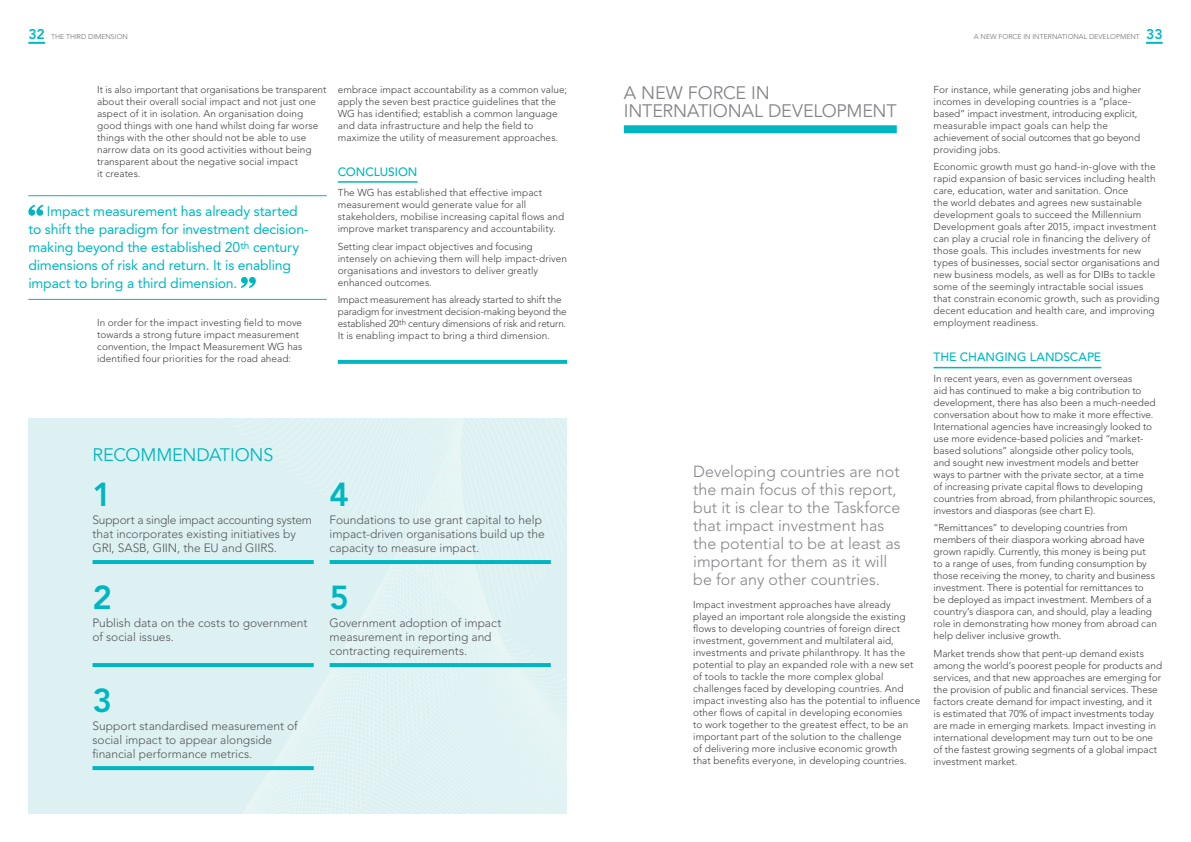
<style>
.page{position:relative;width:1191px;height:842px;background:#fff}
.page>*{position:absolute;margin:0;border:0;box-sizing:border-box;transform-origin:0 0}
.t1{font:800 33px "Avenir";color:#00b7c1}
.t2{font:18px/18px "Avenir";letter-spacing:-.01em;color:#838588}
.t3{font:18px "Avenir";letter-spacing:-.01em;color:#00b7c1}
.t4{font:300 16px/18px "Avenir LT Std";color:#838588}
.t5{font:14px/18px "Avenir";letter-spacing:-.01em;color:#00b7c1}
.t6{font:300 12px/14px "Avenir";letter-spacing:-.005em;color:#565659}
.t7{font:500 12px "Avenir";letter-spacing:-.005em;color:#00b7c1}
.t8{font:300 10px/12px "Avenir";letter-spacing:.005em;color:#414042}
.t9{font:300 7px "Avenir";color:#6d6e71}
.s1{font-weight:800;font-size:14px;color:#00b7c1}
.s2{font-family:"Avenir LT Std"}
</style>
<div class="page">
<svg style="left:1146px;top:42px;width:16px;height:2px"></svg>
<svg style="left:28px;top:42px;width:17px;height:2px"></svg>
<div style="left:28px;top:418px;width:539px;height:396px;background:#ddf1f2"></div>
<hr style="left:338px;top:181px;width:79px;height:2px;background:#00b7c1">
<svg style="left:338px;top:360px;width:229px;height:4px"></svg>
<hr style="left:28px;top:195px;width:299px;height:1px;background:#00b7c1">
<hr style="left:28px;top:299px;width:299px;height:1px;background:#00b7c1">
<svg style="left:28px;top:205px;width:15px;height:11px"></svg>
<svg style="left:241px;top:277px;width:15px;height:11px"></svg>
<hr style="left:330px;top:560px;width:221px;height:4px;background:#00b7c1">
<svg style="left:330px;top:663px;width:221px;height:4px"></svg>
<hr style="left:93px;top:560px;width:221px;height:4px;background:#00b7c1">
<svg style="left:93px;top:663px;width:221px;height:4px"></svg>
<svg style="left:93px;top:766px;width:221px;height:4px"></svg>
<hr style="left:933px;top:367px;width:168px;height:1px;background:#00b7c1">
<div style="left:624px;top:125px;width:272px;height:8px;background:#00b7c1"></div>
<p class="t9" style="left:28px;top:32px;width:101px"><span class="s1">32</span> THE THIRD DIMENSION</p>
<p class="t9" style="left:974px;top:32px;width:190px">A NEW FORCE IN INTERNATIONAL DEVELOPMENT <span class="s1">33</span></p>
<p class="t8" style="left:97px;top:83px;width:231px">It is also important that organisations be transparent about their overall social impact and not just one aspect of it in isolation. An organisation doing good things with one hand whilst doing far worse things with the other should not be able to use narrow data on its good activities without being transparent about the negative social impact<br>it creates.</p>
<h3 class="t5" style="left:28px;top:202px;width:282px;text-indent:19px">Impact measurement has already started to shift the paradigm for investment decision&shy;making beyond the established 20<sup>th</sup> century dimensions of risk and return. It is enabling impact to bring a third dimension.</h3>
<p class="t8" style="left:97px;top:317px;width:207px">In order for the impact investing field to move towards a strong future impact measurement convention, the Impact Measurement WG has identified four priorities for the road ahead:</p>
<p class="t8" style="left:338px;top:83px;width:231px">embrace impact accountability as a common value; apply the seven best practice guidelines that the WG has identified; establish a common language and data infrastructure and help the field to maximize the utility of measurement approaches.</p>
<p class="t7" style="left:338px;top:164px;width:81px">CONCLUSION</p>
<p class="t8" style="left:338px;top:187px;width:228px">The WG has established that effective impact measurement would generate value for all stakeholders, mobilise increasing capital flows and improve market transparency and accountability.</p>
<p class="t8" style="left:338px;top:240px;width:231px">Setting clear impact objectives and focusing intensely on achieving them will help impact-driven organisations and investors to deliver greatly enhanced outcomes.</p>
<p class="t8" style="left:338px;top:294px;width:230px">Impact measurement has already started to shift the paradigm for investment decision-making beyond the established <span class="s2">20</span><sup>th</sup> century dimensions of risk and return.<br>It is enabling impact to bring a third dimension.</p>
<h2 class="t3" style="left:93px;top:444px;width:182px">RECOMMENDATIONS</h2>
<h1 class="t1" style="left:93px;top:474px;width:21px">1</h1>
<p class="t6" style="left:93px;top:512px;width:221px">Support a single impact accounting system that incorporates existing initiatives by<br>GRI, SASB, GIIN, the EU and GIIRS.</p>
<h1 class="t1" style="left:93px;top:578px;width:21px">2</h1>
<p class="t6" style="left:93px;top:615px;width:216px">Publish data on the costs to government of social issues.</p>
<h1 class="t1" style="left:93px;top:681px;width:21px">3</h1>
<p class="t6" style="left:93px;top:718px;width:207px">Support standardised measurement of social impact to appear alongside financial performance metrics.</p>
<h1 class="t1" style="left:330px;top:474px;width:21px">4</h1>
<p class="t6" style="left:330px;top:512px;width:217px">Foundations to use grant capital to help impact-driven organisations build up the capacity to measure impact.</p>
<h1 class="t1" style="left:330px;top:578px;width:21px">5</h1>
<p class="t6" style="left:330px;top:615px;width:173px">Government adoption of impact measurement in reporting and contracting requirements.</p>
<h2 class="t2" style="left:624px;top:84px;width:274px">A NEW FORCE IN<br>INTERNATIONAL DEVELOPMENT</h2>
<h3 class="t4" style="left:693px;top:462px;width:209px">Developing countries are not the main focus of this report, but it is clear to the Taskforce that impact investment has the potential to be at least as important for them as it will be for any other countries.</h3>
<p class="t8" style="left:693px;top:599px;width:229px">Impact investment approaches have already played an important role alongside the existing flows to developing countries of foreign direct investment, government and multilateral aid, investments and private philanthropy. It has the potential to play an expanded role with a new set of tools to tackle the more complex global challenges faced by developing countries. And impact investing also has the potential to influence other flows of capital in developing economies<br>to work together to the greatest effect, to be an important part of the solution to the challenge<br>of delivering more inclusive economic growth<br>that benefits everyone, in developing countries.</p>
<p class="t8" style="left:933px;top:83px;width:209px">For instance, while generating jobs and higher incomes in developing countries is a “place&shy;based” impact investment, introducing explicit, measurable impact goals can help the achievement of social outcomes that go beyond providing jobs.</p>
<p class="t8" style="left:933px;top:161px;width:227px">Economic growth must go hand-in-glove with the rapid expansion of basic services including health care, education, water and sanitation. Once<br>the world debates and agrees new sustainable development goals to succeed the Millennium Development goals after 2015, impact investment can play a crucial role in financing the delivery of those goals. This includes investments for new types of businesses, social sector organisations and new business models, as well as for DIBs to tackle some of the seemingly intractable social issues that constrain economic growth, such as providing decent education and health care, and improving employment readiness.</p>
<p class="t7" style="left:933px;top:350px;width:169px">THE CHANGING LANDSCAPE</p>
<p class="t8" style="left:933px;top:372px;width:224px">In recent years, even as government overseas<br>aid has continued to make a big contribution to development, there has also been a much-needed conversation about how to make it more effective.<br>International agencies have increasingly looked to use more evidence-based policies and “market&shy;based solutions” alongside other policy tools,<br>and sought new investment models and better ways to partner with the private sector, at a time<br>of increasing private capital flows to developing countries from abroad, from philanthropic sources, investors and diasporas (see chart E).</p>
<p class="t8" style="left:933px;top:522px;width:225px">“Remittances” to developing countries from members of their diaspora working abroad have grown rapidly. Currently, this money is being put to a range of uses, from funding consumption by those receiving the money, to charity and business investment. There is potential for remittances to be deployed as impact investment. Members of a country’s diaspora can, and should, play a leading role in demonstrating how money from abroad can help deliver inclusive growth.</p>
<p class="t8" style="left:933px;top:648px;width:230px">Market trends show that pent-up demand exists among the world’s poorest people for products and services, and that new approaches are emerging for the provision of public and financial services. These factors create demand for impact investing, and it<br>is estimated that 70% of impact investments today are made in emerging markets. Impact investing in international development may turn out to be one of the fastest growing segments of a global impact investment market.</p>
</div>
